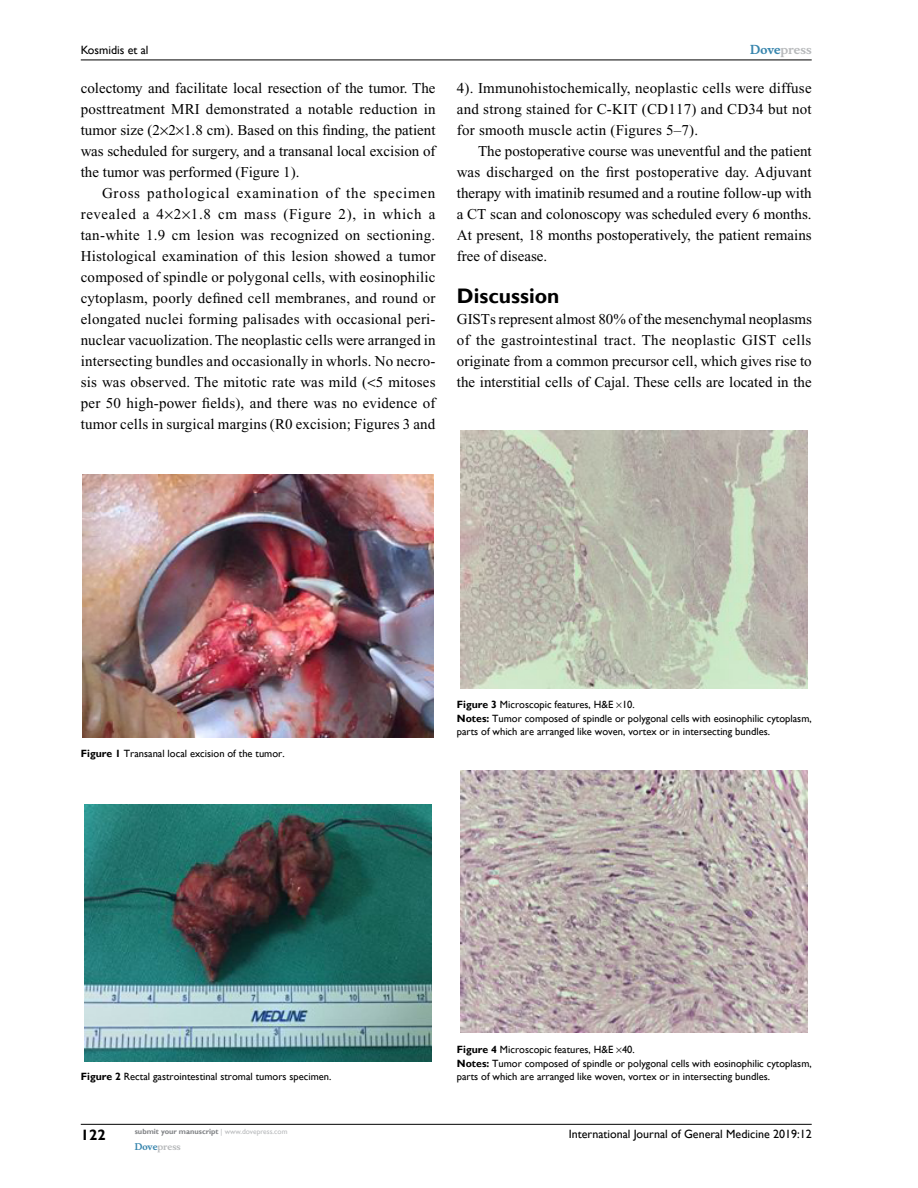
<style>
.page{position:relative;width:918px;height:1188px;background:#fff}
.page>*{position:absolute;margin:0;border:0;box-sizing:border-box;transform-origin:0 0}
.t1{font:700 21px "Gill Sans";color:#000}
.t2{font:15px/21px "Times New Roman";color:#000;text-align:justify}
.t3{font:700 15px "Gill Sans";color:#000}
.t4{font:12px "Gill Sans";color:#000}
.t5{font:700 12px "Musee";color:#b8babc}
.t6{font:10.5px/13.5px "Gill Sans";color:#000}
.t7{font:700 9px "Musee";color:#b8babc}
.t8{font:700 7.5px "Gill Sans";color:#808285}
.s1{color:#3785ad}
.s2{font-weight:700}
.s3{font-weight:400;color:#b8babc}
</style>
<div class="page">
<hr style="left:81px;top:1124px;width:731px;height:1px;background:#000">
<hr style="left:81px;top:60px;width:731px;height:1px;background:#000">
<img style="left:83px;top:474px;width:351px;height:263px">
<img style="left:85px;top:804px;width:347px;height:257px">
<img style="left:461px;top:430px;width:347px;height:258px">
<img style="left:461px;top:770px;width:347px;height:262px">
<p class="t4" style="left:81px;top:43px;width:69px">Kosmidis et al</p>
<p class="t2" style="left:81px;top:77px;width:356px">colectomy and facilitate local resection of the tumor. The posttreatment MRI demonstrated a notable reduction in tumor size (2 2 1.8 cm). Based on this finding, the patient was scheduled for surgery, and a transanal local excision of the tumor was performed (Figure 1).</p>
<p class="t2" style="left:81px;top:182px;width:356px;text-indent:21px">Gross pathological examination of the specimen revealed a 4 2 1.8 cm mass (Figure 2), in which a tan-white 1.9 cm lesion was recognized on sectioning.<br>Histological examination of this lesion showed a tumor composed of spindle or polygonal cells, with eosinophilic cytoplasm, poorly defined cell membranes, and round or elongated nuclei forming palisades with occasional peri&shy;nuclear vacuolization. The neoplastic cells were arranged in intersecting bundles and occasionally in whorls. No necro&shy;sis was observed. The mitotic rate was mild ( 5 mitoses per 50 high-power fields), and there was no evidence of tumor cells in surgical margins (R0 excision; Figures 3 and</p>
<p class="t5" style="left:750px;top:43px;width:63px"><span class="s1">Dove</span>press</p>
<p class="t2" style="left:457px;top:77px;width:356px">4). Immunohistochemically, neoplastic cells were diffuse and strong stained for C-KIT (CD117) and CD34 but not for smooth muscle actin (Figures 5–7).</p>
<p class="t2" style="left:457px;top:140px;width:356px;text-indent:21px">The postoperative course was uneventful and the patient was discharged on the first postoperative day. Adjuvant therapy with imatinib resumed and a routine follow-up with a CT scan and colonoscopy was scheduled every 6 months.<br>At present, 18 months postoperatively, the patient remains free of disease.</p>
<h1 class="t1" style="left:457px;top:283px;width:104px">Discussion</h1>
<p class="t2" style="left:457px;top:308px;width:357px">GISTs represent almost 80% of the mesenchymal neoplasms of the gastrointestinal tract. The neoplastic GIST cells originate from a common precursor cell, which gives rise to the interstitial cells of Cajal. These cells are located in the</p>
<p class="t6" style="left:81px;top:747px;width:205px"><span class="s2">Figure 1</span> Transanal local excision of the tumor.</p>
<p class="t6" style="left:457px;top:698px;width:356px"><span class="s2">Figure 3</span> Microscopic features, H&amp;E 10.<br><span class="s2">Notes:</span> Tumor composed of spindle or polygonal cells with eosinophilic cytoplasm, parts of which are arranged like woven, vortex or in intersecting bundles.</p>
<p class="t6" style="left:81px;top:1069px;width:252px"><span class="s2">Figure 2</span> Rectal gastrointestinal stromal tumors specimen.</p>
<p class="t3" style="left:81px;top:1126px;width:26px">122</p>
<p class="t8" style="left:135px;top:1127px;width:154px">submit your manuscript <span class="s3">| www.dovepress.com</span></p>
<p class="t7" style="left:135px;top:1141px;width:48px"><span class="s1">Dove</span>press</p>
<p class="t6" style="left:457px;top:1043px;width:356px"><span class="s2">Figure 4</span> Microscopic features, H&amp;E 40.<br><span class="s2">Notes:</span> Tumor composed of spindle or polygonal cells with eosinophilic cytoplasm, parts of which are arranged like woven, vortex or in intersecting bundles.</p>
<p class="t4" style="left:569px;top:1127px;width:244px">International Journal of General Medicine 2019:12</p>
</div>
